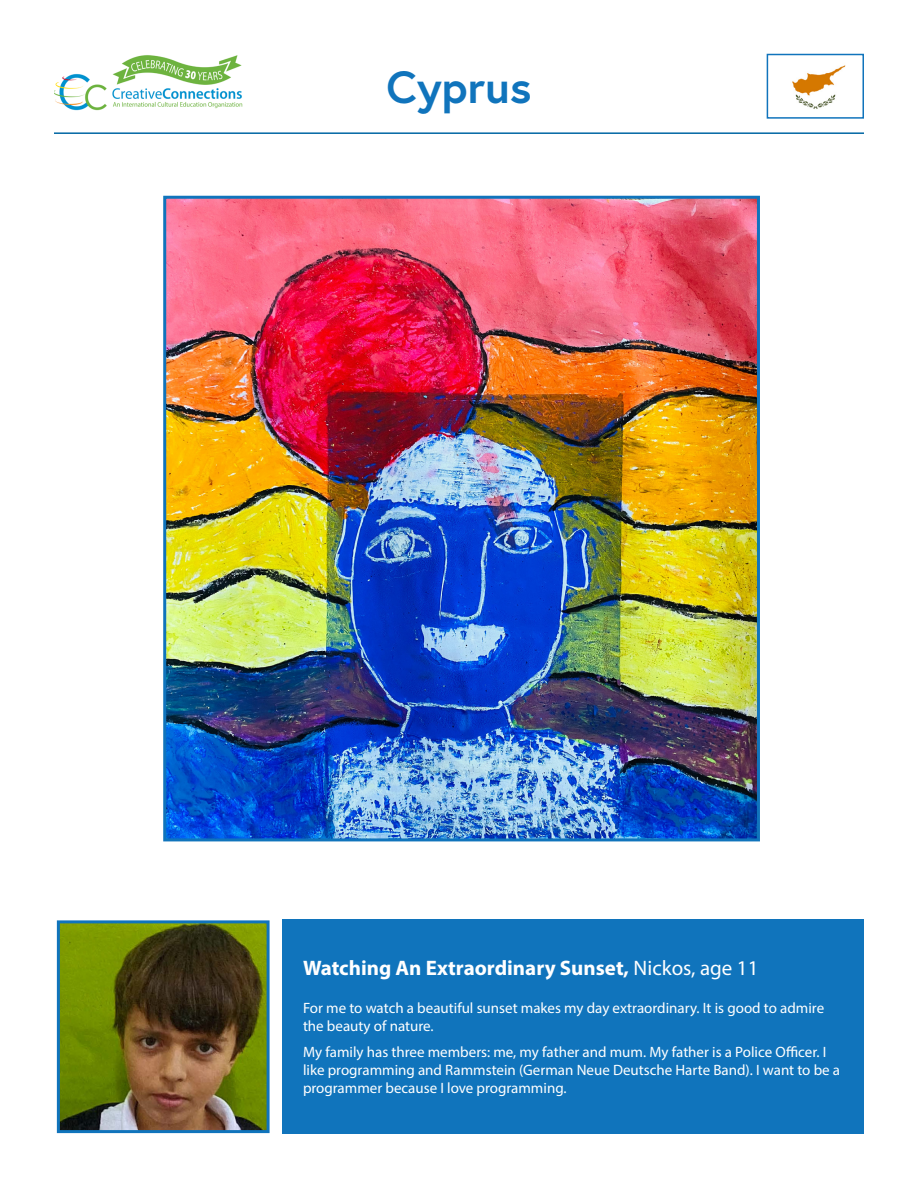
<style>
.page{position:relative;width:918px;height:1188px;background:#fff}
.page>*{position:absolute;margin:0;border:0;box-sizing:border-box;transform-origin:0 0}
.t1{font:700 45px "Europa";color:#1074bc}
.t2{font:700 21px "Myriad Pro";color:#fff}
.t3{font:15px/18px "Myriad Pro";color:#fff}
.s1{font-weight:400}
</style>
<div class="page">
<hr style="left:54px;top:132px;width:810px;height:2px;background:#0066a3">
<img style="left:54px;top:55px;width:188px;height:56px">
<div style="left:283px;top:920px;width:581px;height:214px;background:#1074bc"></div>
<img style="left:61px;top:924px;width:205px;height:205px">
<div style="left:57px;top:920px;width:213px;height:213px;border:3px solid #1074bc"></div>
<img style="left:167px;top:200px;width:589px;height:637px">
<div style="left:163px;top:196px;width:597px;height:645px;border:3px solid #1074bc"></div>
<img style="left:792px;top:65px;width:54px;height:44px">
<div style="left:767px;top:54px;width:97px;height:65px;border:2px solid #1074bc"></div>
<p class="t1" style="left:386px;top:57px;width:147px">Cyprus</p>
<p class="t2" style="left:303px;top:955px;width:457px">Watching An Extraordinary Sunset, <span class="s1">Nickos, age 11</span></p>
<p class="t3" style="left:303px;top:999px;width:523px">For me to watch a beautiful sunset makes my day extraordinary. It is good to admire the beauty of nature.</p>
<p class="t3" style="left:303px;top:1042px;width:539px">My family has three members: me, my father and mum. My father is a Police Officer. I like programming and Rammstein (German Neue Deutsche Harte Band). I want to be a programmer because I love programming.</p>
</div>
